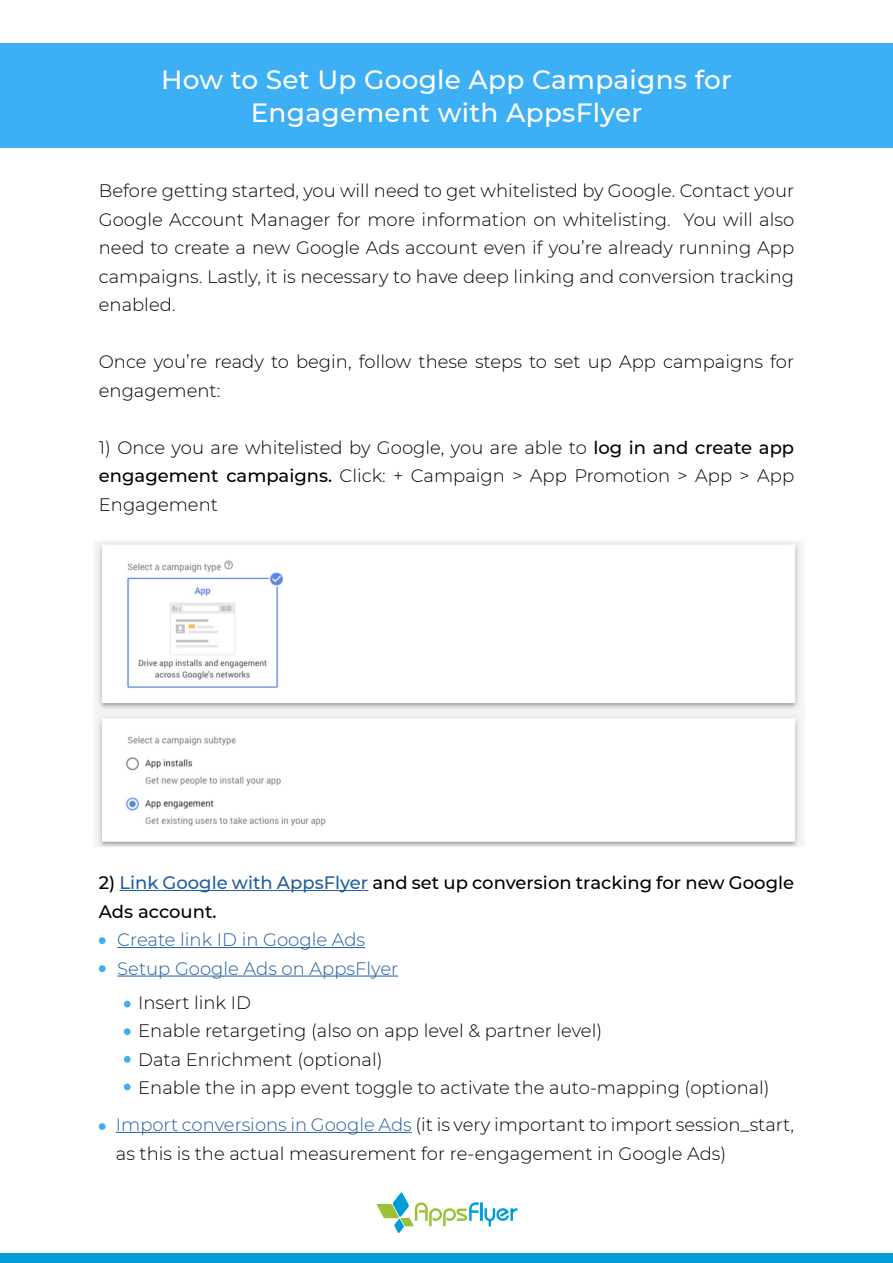
<style>
.page{position:relative;width:893px;height:1263px;background:#fff}
.page>*{position:absolute;margin:0;border:0;box-sizing:border-box;transform-origin:0 0}
.t1{font:500 26.4px/32.4px "Montserrat";letter-spacing:.01em;color:#fff;text-align:center}
.t2{font:300 18px/28.5px "Montserrat";color:#000}
.t3{font:500 18px/28.5px "Montserrat";color:#000}
.t4{font:300 18px/28.5px "Montserrat";color:#215e9e}
.s1{font-weight:500}
.s2{color:#215e9e}
</style>
<div class="page">
<svg style="left:377px;top:1192px;width:140px;height:41px"></svg>
<div style="left:0;top:1253px;width:893px;height:10px;background:#009ed6"></div>
<hr style="left:116px;top:1132px;width:296px;height:1px;background:#215e9e">
<hr style="left:119px;top:890px;width:249px;height:1px;background:#215e9e">
<hr style="left:117px;top:947px;width:248px;height:1px;background:#215e9e">
<hr style="left:117px;top:975px;width:281px;height:1px;background:#215e9e">
<div style="left:0;top:44px;width:893px;height:104px;background:#3db0f5"></div>
<img style="left:95px;top:541px;width:708px;height:306px">
<div style="left:99px;top:937px;width:7px;height:7px;background:#3db0f5;border-radius:50%"></div>
<div style="left:99px;top:1123px;width:7px;height:7px;background:#3db0f5;border-radius:50%"></div>
<div style="left:99px;top:965px;width:7px;height:7px;background:#3db0f5;border-radius:50%"></div>
<div style="left:124px;top:1001px;width:7px;height:6px;background:#3db0f5;border-radius:50%"></div>
<div style="left:124px;top:1056px;width:7px;height:7px;background:#3db0f5;border-radius:50%"></div>
<div style="left:124px;top:1028px;width:7px;height:7px;background:#3db0f5;border-radius:50%"></div>
<div style="left:124px;top:1083px;width:7px;height:7px;background:#3db0f5;border-radius:50%"></div>
<h1 class="t1" style="left:161px;top:63px;width:572px">How to Set Up Google App Campaigns for<br>Engagement with AppsFlyer</h1>
<p class="t2" style="left:99px;top:176px;width:697px;text-align:right">Before getting started, you will need to get whitelisted by Google. Contact your<br>You will also</p>
<p class="t2" style="left:99px;top:205px;width:697px">Google Account Manager for more information on whitelisting.<br>need to create a new Google Ads account even if you r e’ already running App campaigns. Lastly it, is necessary to have deep linking and conversion tracking enabled.</p>
<p class="t2" style="left:99px;top:347px;width:697px">Once you r e’ ready to begin, follow these steps to set up App campaigns for engagement:</p>
<p class="t2" style="left:99px;top:433px;width:697px;text-align:justify">1) Once you are whitelisted by Google, you are able to <span class="s1">log in and create app engagement campaigns.</span> Click +: Campaign &gt; App Promotion &gt; App &gt; App Engagement</p>
<p class="t3" style="left:99px;top:868px;width:697px">2) <span class="s2">Link Google with AppsFlyer</span> and set up conversion tracking for new Google<br>Ads account.</p>
<p class="t4" style="left:117px;top:925px;width:282px">Create link ID in Google Ads<br>Setup Google Ads on AppsFlyer</p>
<p class="t2" style="left:138px;top:988px;width:633px">Insert link ID<br>Enable retargeting (also on app level &amp; partner level(<br>Data Enrichment (optional(<br>Enable the in app event toggle to activate the auto-mapping (optional(</p>
<p class="t2" style="left:116px;top:1110px;width:680px"><span class="s2">Import conversions in Google Ads</span> (it is very important to import session_start, as this is the actual measurement for re-engagement in Google Ads(</p>
</div>
